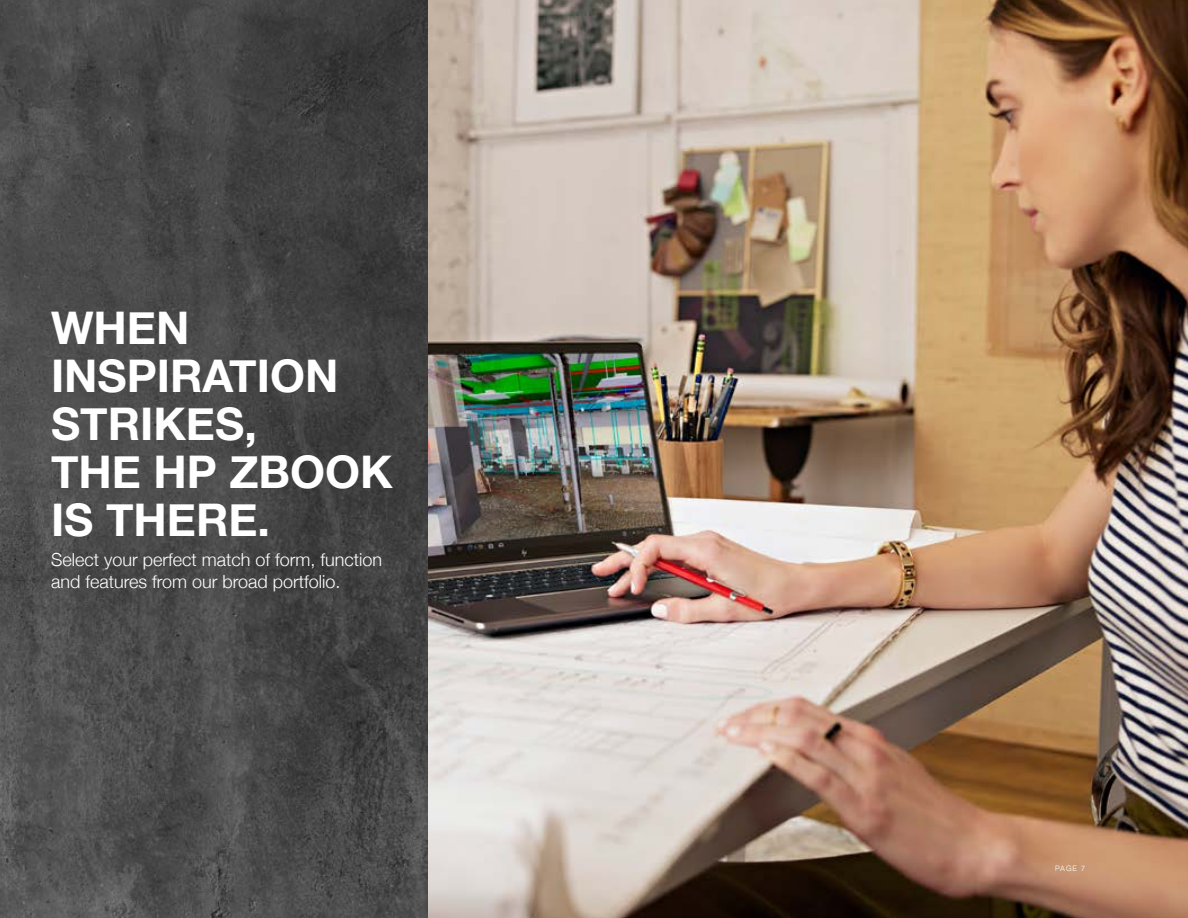
<style>
.page{position:relative;width:1188px;height:918px;background:#fff}
.page>*{position:absolute;margin:0;border:0;box-sizing:border-box;transform-origin:0 0}
.t1{font:700 45px/48px "Helvetica Neue";color:#fff}
.t2{font:300 18px/21.6px "Helvetica Neue";color:#fff}
.t3{font:300 7.5px "Helvetica Neue";color:#fff}
</style>
<div class="page">
<img style="left:428px;top:0;width:760px;height:918px">
<img style="left:0;top:0;width:428px;height:918px">
<h1 class="t1" style="left:51px;top:305px;width:343px">WHEN<br>INSPIRATION<br>STRIKES,<br>THE HP ZBOOK<br>IS THERE.</h1>
<p class="t2" style="left:51px;top:548px;width:333px">Select your perfect match of form, function and features from our broad portfolio.</p>
<p class="t3" style="left:1055px;top:862px;width:32px">PAGE 7</p>
</div>
